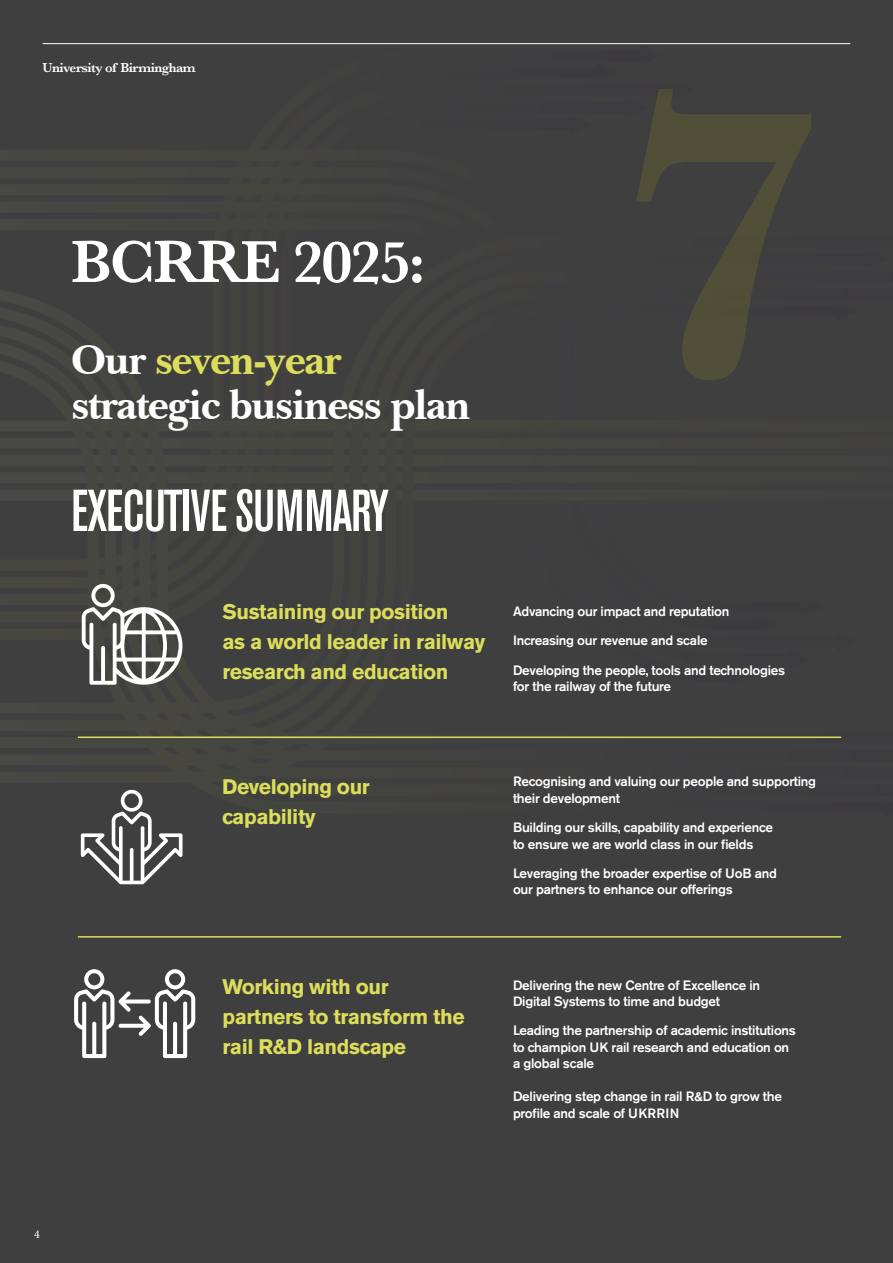
<style>
.page{position:relative;width:893px;height:1263px;background:#3f3f40}
.page>*{position:absolute;margin:0;border:0;box-sizing:border-box;transform-origin:0 0}
.t1{font:600 61.5px "Baskerville";letter-spacing:-.03em;color:#fff}
.t2{font:500 condensed 58.5px "Akzidenz Grotesk BE";letter-spacing:-.015em;color:#fff}
.t3{font:700 42px/45px "Baskerville BT";letter-spacing:-.04em;color:#fff}
.t4{font:700 21px/30px "Akzidenz Grotesk BE";letter-spacing:-.02em;color:#dcdd5b}
.t5{font:500 13.5px/16.5px "Akzidenz Grotesk BE";letter-spacing:-.02em;color:#fff}
.t6{font:600 13.5px "Baskerville";letter-spacing:-.04em;color:#fff}
.t7{font:12px "Minion Pro";color:#fff}
.s1{color:#dcdd5b}
</style>
<div class="page">
<hr style="left:43px;top:43px;width:807px;height:1px;background:#fff">
<hr style="left:78px;top:736px;width:763px;height:2px;background:#dcdd5b">
<hr style="left:78px;top:936px;width:763px;height:1px;background:#dcdd5b">
<svg style="left:82px;top:584px;width:100px;height:101px"></svg>
<svg style="left:81px;top:790px;width:101px;height:94px"></svg>
<svg style="left:74px;top:969px;width:121px;height:89px"></svg>
<p class="t6" style="left:43px;top:58px;width:155px">University of Birmingham</p>
<h1 class="t1" style="left:71px;top:219px;width:356px">BCRRE 2025:</h1>
<h3 class="t3" style="left:71px;top:337px;width:401px">Our <span class="s1">seven-year </span>strategic business plan</h3>
<h2 class="t2" style="left:71px;top:478px;width:319px">EXECUTIVE SUMMARY</h2>
<h3 class="t4" style="left:222px;top:596px;width:264px">Sustaining our position<br>as a world leader in railway research and education</h3>
<p class="t5" style="left:513px;top:597px;width:274px;line-height:29.2px">Advancing our impact and reputation<br>Increasing our revenue and scale<br>Developing the people, tools and technologies</p>
<p class="t5" style="left:513px;top:678px;width:160px">for the railway of the future</p>
<h3 class="t4" style="left:222px;top:772px;width:149px">Developing our capability</h3>
<h3 class="t4" style="left:222px;top:972px;width:244px">Working with our partners to transform the rail R&amp;D landscape</h3>
<p class="t5" style="left:513px;top:773px;width:305px">Recognising and valuing our people and supporting their development</p>
<p class="t5" style="left:513px;top:819px;width:262px">Building our skills, capability and experience to ensure we are world class in our fields</p>
<p class="t5" style="left:513px;top:865px;width:265px">Leveraging the broader expertise of UoB and our partners to enhance our offerings</p>
<p class="t5" style="left:513px;top:977px;width:249px">Delivering the new Centre of Excellence in<br>Digital Systems to time and budget</p>
<p class="t5" style="left:513px;top:1022px;width:284px">Leading the partnership of academic institutions to champion UK rail research and education on a global scale</p>
<p class="t5" style="left:513px;top:1088px;width:271px">Delivering step change in rail R&amp;D to grow the profile and scale of UKRRIN</p>
<p class="t7" style="left:34px;top:1226px;width:7px">4</p>
</div>
